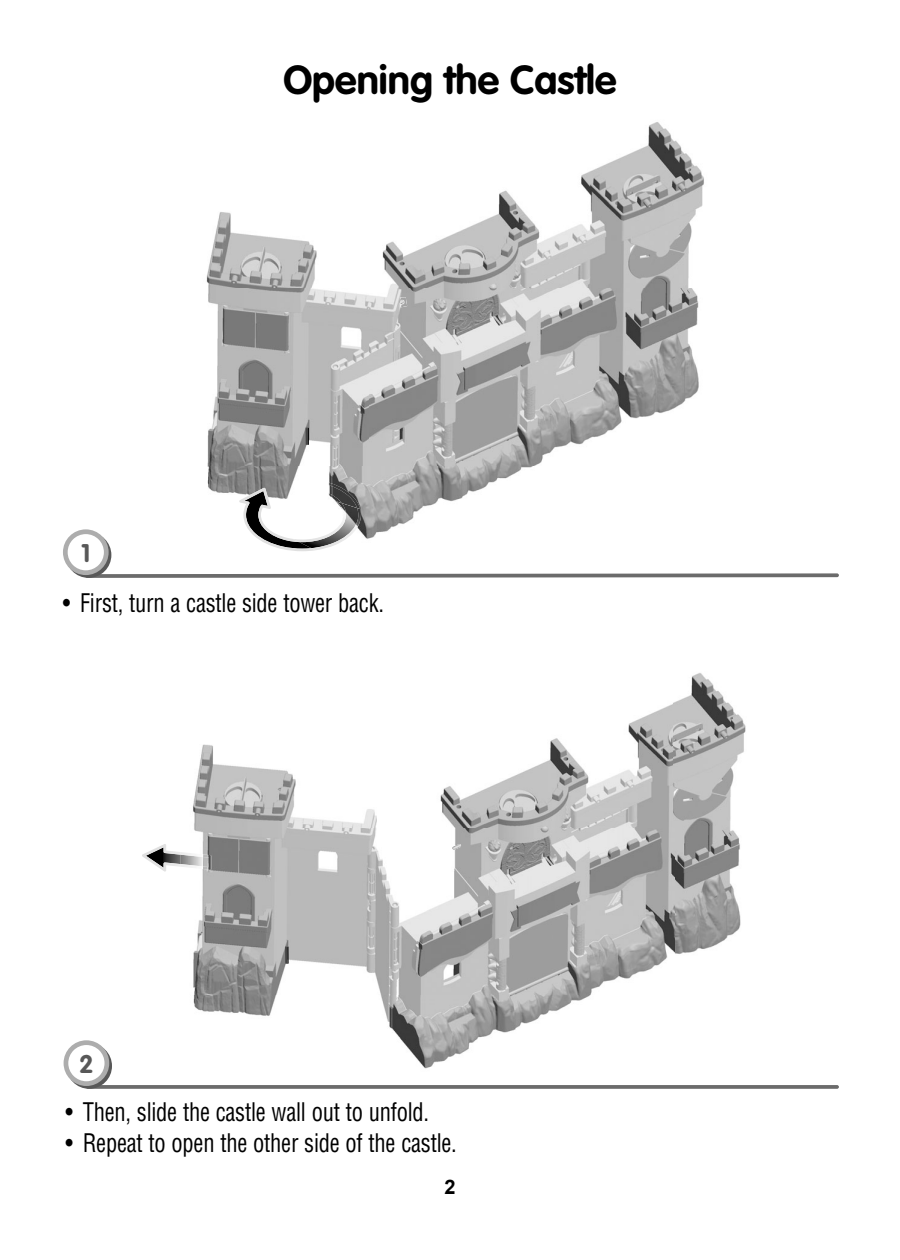
<style>
.page{position:relative;width:900px;height:1260px;background:#fff}
.page>*{position:absolute;margin:0;border:0;box-sizing:border-box;transform-origin:0 0}
.t1{font:700 40px "VAG Rounded Std";color:#000}
.t2{font:700 25.25px "VAG Rounded Std";color:#585858}
.t3{font:condensed 25px "Helvetica LT Std";letter-spacing:-.01em;color:#000;scale:.9 1}
.t4{font:700 20px "Arial";color:#000}
</style>
<div class="page">
<img style="left:206px;top:122px;width:498px;height:417px">
<svg style="left:306px;top:427px;width:4px;height:18px"></svg>
<svg style="left:400px;top:297px;width:7px;height:10px"></svg>
<img style="left:315px;top:481px;width:45px;height:20px">
<img style="left:316px;top:501px;width:45px;height:49px">
<img style="left:239px;top:488px;width:77px;height:63px">
<img style="left:193px;top:673px;width:553px;height:396px">
<img style="left:203px;top:854px;width:9px;height:16px">
<svg style="left:142px;top:844px;width:39px;height:27px"></svg>
<img style="left:181px;top:852px;width:22px;height:17px">
<svg style="left:285px;top:946px;width:4px;height:18px"></svg>
<svg style="left:452px;top:844px;width:9px;height:6px"></svg>
<div style="left:85px;top:573px;width:754px;height:5px;background:#6b6b6b;border-radius:2px"></div>
<svg style="left:63px;top:529px;width:48px;height:49px"></svg>
<svg style="left:86px;top:1085px;width:753px;height:4px;background:#737373"></svg>
<svg style="left:64px;top:1040px;width:48px;height:49px"></svg>
<p class="t2" style="left:81px;top:542px;width:11px">1</p>
<h1 class="t1" style="left:283px;top:63px;width:335px">Opening the Castle</h1>
<p class="t3" style="left:63px;top:594px;width:358px">• First, turn a castle side tower back.</p>
<p class="t2" style="left:79px;top:1053px;width:16px">2</p>
<p class="t3" style="left:65px;top:1103px;width:406px">• Then, slide the castle wall out to unfold.</p>
<p class="t3" style="left:65px;top:1134px;width:436px">• Repeat to open the other side of the castle.</p>
<p class="t4" style="left:444px;top:1175px;width:13px">2</p>
</div>
